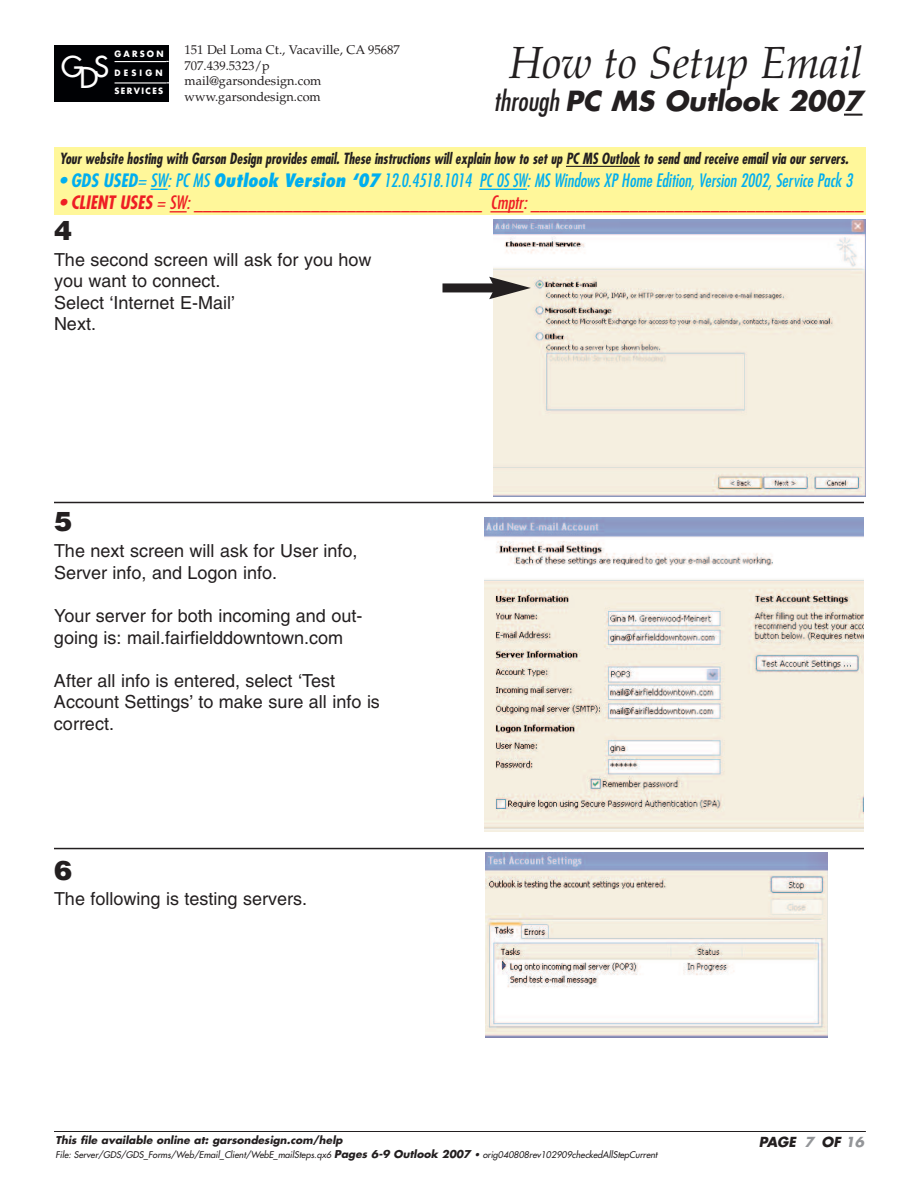
<style>
.page{position:relative;width:918px;height:1188px;background:#fff}
.page>*{position:absolute;margin:0;border:0;box-sizing:border-box;transform-origin:0 0}
.t1{font:italic 45px "Palatino";color:#231f20;scale:.95 1}
.t2{font:28.05px "Futura";color:#fff}
.t3{font:italic 700 27px "Futura";color:#231f20}
.t4{font:900 27px "Helvetica";color:#231f20}
.t5{font:18px/21.6px "Helvetica";color:#231f20}
.t6{font:italic condensed 18px "Futura";color:#00aeef}
.t7{font:italic condensed 18px "Futura";color:#ee1e24}
.t8{font:italic 700 condensed 15px "Futura";color:#231f20;scale:.9 1}
.t9{font:italic 700 13.5px "Futura";color:#231f20}
.t10{font:italic 700 13.5px "Futura";color:#939598}
.t11{font:12.75px/15.6px "Palatino";color:#231f20}
.t12{font:italic 700 10.5px "Futura";color:#231f20}
.t13{font:italic 9px "Futura";color:#231f20}
.t14{font:700 8.55px "Futura";letter-spacing:.265em;color:#fff}
.t15{font:700 8.55px "Futura";letter-spacing:.18em;color:#fff}
.s1{font-weight:400;font-stretch:condensed}
.s2{font-weight:700}
.s3{font-weight:800}
.s4{color:#fff}
.s5{font-weight:700;font-size:10.5px}
</style>
<div class="page">
<div style="left:54px;top:147px;width:812px;height:67px;background:#fff79a"></div>
<div style="left:54px;top:45px;width:114px;height:56px;background:#000104"></div>
<hr style="left:115px;top:61px;width:51px;height:1px;background:#fff">
<hr style="left:115px;top:82px;width:51px;height:2px;background:#fff">
<svg style="left:844px;top:114px;width:18px;height:2px"></svg>
<hr style="left:566px;top:166px;width:74px;height:1px;background:#231f20">
<svg style="left:151px;top:189px;width:17px;height:1px"></svg>
<svg style="left:479px;top:189px;width:17px;height:1px"></svg>
<hr style="left:496px;top:189px;width:31px;height:1px;background:#00aeef">
<svg style="left:170px;top:211px;width:17px;height:1px"></svg>
<hr style="left:491px;top:211px;width:32px;height:1px;background:#ee1e24">
<hr style="left:54px;top:1131px;width:812px;height:1px;background:#231f20">
<img style="left:494px;top:220px;width:372px;height:277px">
<img style="left:484px;top:518px;width:380px;height:314px">
<img style="left:486px;top:852px;width:342px;height:186px">
<div style="left:443px;top:283px;width:54px;height:9px;background:#231f20"></div>
<svg style="left:489px;top:277px;width:42px;height:22px"></svg>
<hr style="left:54px;top:502px;width:810px;height:1px;background:#231f20">
<hr style="left:54px;top:848px;width:810px;height:1px;background:#231f20">
<p class="t14" style="left:114px;top:50px;width:51px">GARSON</p>
<h2 class="t2" style="left:61px;top:53px;width:49px">G S</h2>
<h2 class="t2" style="left:79px;top:64px;width:20px">D</h2>
<p class="t14" style="left:114px;top:69px;width:50px">DESIGN</p>
<p class="t15" style="left:114px;top:87px;width:50px">SERVICES</p>
<p class="t11" style="left:184px;top:44px;width:217px">151 Del Loma Ct., Vacaville, CA 95687<br>707.439.5323/p mail@garsondesign.com www.garsondesign.com</p>
<h1 class="t1" style="left:509px;top:45px;width:374px">How to Setup Email</h1>
<h3 class="t3" style="left:494px;top:88px;width:370px"><span class="s1">through</span> PC MS Outlook 2007</h3>
<p class="t8" style="left:59px;top:152px;width:878px">Your website hosting with Garson Design provides email. These instructions will explain how to set up PC MS Outlook to send and receive email via our servers.</p>
<p class="t6" style="left:59px;top:172px;width:795px">• <span class="s2">GDS USED</span>= SW: PC MS <span class="s3">Outlook Version ‘07</span> 12.0.4518.1014 PC OS SW: MS Windows XP Home Edition, Version 2002, Service Pack 3</p>
<p class="t7" style="left:59px;top:194px;width:806px">• <span class="s2">CLIENT USES</span> = SW: ________________________________ Cmptr: _____________________________________</p>
<h3 class="t4" style="left:54px;top:215px;width:20px">4</h3>
<p class="t5" style="left:54px;top:250px;width:319px">The second screen will ask for you how you want to connect.<br>Select ‘Internet E-Mail’<br>Next.</p>
<h3 class="t4" style="left:54px;top:506px;width:20px">5</h3>
<p class="t5" style="left:54px;top:542px;width:305px">The next screen will ask for User info,<br>Server info, and Logon info.</p>
<p class="t5" style="left:54px;top:607px;width:310px">Your server for both incoming and out&shy;going is: mail.fairfielddowntown.com</p>
<p class="t5" style="left:54px;top:671px;width:327px">After all info is entered, select ‘Test<br>Account Settings’ to make sure all info is correct.</p>
<h3 class="t4" style="left:54px;top:855px;width:20px">6</h3>
<p class="t5" style="left:54px;top:889px;width:255px">The following is testing servers.</p>
<p class="t12" style="left:56px;top:1135px;width:289px">This file available online at: garsondesign.com/help</p>
<p class="t9" style="left:759px;top:1135px;width:39px">PAGE</p>
<p class="t9" style="left:821px;top:1135px;width:44px">OF <span class="s4">09</span></p>
<p class="t13" style="left:56px;top:1150px;width:603px">File: Server/GDS/GDS_Forms/Web/Email_Client/WebE_mailSteps.qx6 <span class="s5">Pages 6-9 Outlook 2007</span> • orig040808rev102909checkedAllStepCurrent</p>
<p class="t10" style="left:805px;top:1135px;width:11px">7</p>
<p class="t10" style="left:846px;top:1135px;width:20px">16</p>
</div>
